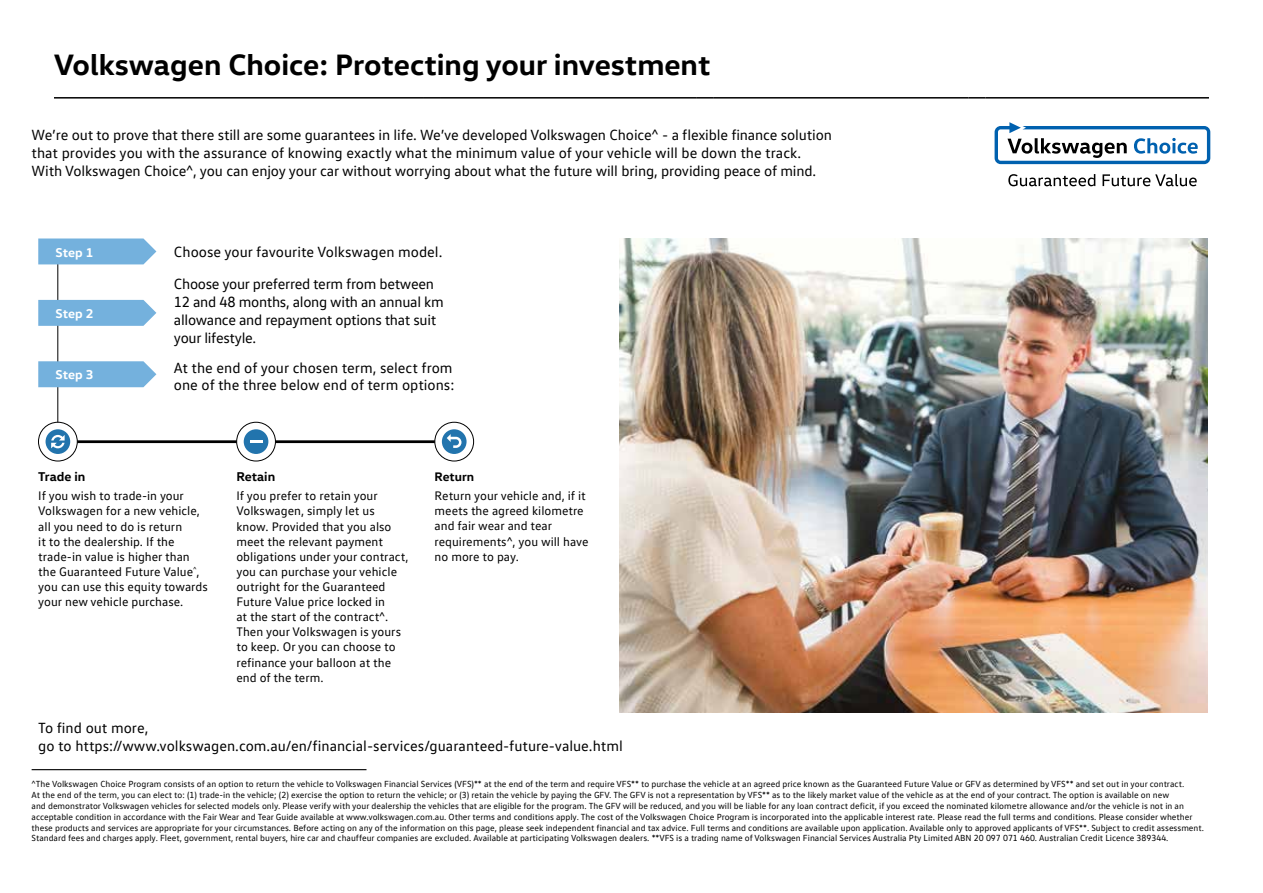
<style>
.page{position:relative;width:1263px;height:893px;background:#fff}
.page>*{position:absolute;margin:0;border:0;box-sizing:border-box;transform-origin:0 0}
.t1{font:700 30px "VW Head";color:#000}
.t2{font:15px/18px "VW Text";letter-spacing:-.01em;color:#000}
.t3{font:700 12.9px "VW Head";color:#fff}
.t4{font:700 12.9px "VW Head";color:#000}
.t5{font:12.6px/15.1px "VW Text";color:#000}
.t6{font:700 12.6px "VW Head";color:#000}
.t7{font:9px/10.8px "VW Text";color:#000}
</style>
<div class="page">
<svg style="left:994px;top:122px;width:216px;height:42px"></svg>
<svg style="left:1008px;top:174px;width:87px;height:12px"></svg>
<svg style="left:1102px;top:174px;width:95px;height:12px"></svg>
<hr style="left:32px;top:769px;width:334px;height:1px;background:#000">
<img style="left:620px;top:238px;width:588px;height:475px">
<hr style="left:58px;top:251px;width:1px;height:179px;background:#000">
<hr style="left:51px;top:440px;width:402px;height:3px;background:#000">
<svg style="left:38px;top:422px;width:39px;height:39px"></svg>
<div style="left:46px;top:429px;width:24px;height:25px;background:#2274ad;border-radius:50%"></div>
<svg style="left:51px;top:435px;width:14px;height:13px"></svg>
<div style="left:38px;top:422px;width:40px;height:39px;border:1px solid #000;border-radius:50%"></div>
<svg style="left:237px;top:422px;width:38px;height:39px"></svg>
<div style="left:244px;top:429px;width:24px;height:25px;background:#2274ad;border-radius:50%"></div>
<svg style="left:250px;top:440px;width:13px;height:3px"></svg>
<div style="left:236px;top:422px;width:40px;height:39px;border:1px solid #000;border-radius:50%"></div>
<div style="left:435px;top:422px;width:39px;height:39px;background:#fff;border-radius:50%"></div>
<div style="left:442px;top:429px;width:25px;height:25px;background:#2274ad;border-radius:50%"></div>
<svg style="left:447px;top:434px;width:14px;height:14px"></svg>
<div style="left:435px;top:422px;width:39px;height:39px;border:1px solid #000;border-radius:50%"></div>
<svg style="left:38px;top:300px;width:118px;height:26px;background:#7cb5de"></svg>
<svg style="left:38px;top:238px;width:118px;height:26px;background:#7db6df"></svg>
<svg style="left:38px;top:361px;width:118px;height:26px;background:#7cb5df"></svg>
<hr style="left:54px;top:97px;width:370px;height:2px;background:#000">
<svg style="left:423px;top:97px;width:18px;height:2px"></svg>
<hr style="left:441px;top:97px;width:255px;height:2px;background:#000">
<svg style="left:695px;top:97px;width:18px;height:2px"></svg>
<hr style="left:713px;top:97px;width:255px;height:2px;background:#000">
<svg style="left:967px;top:97px;width:18px;height:2px"></svg>
<hr style="left:985px;top:97px;width:224px;height:2px;background:#000">
<h1 class="t1" style="left:54px;top:45px;width:658px">Volkswagen Choice: Protecting your investment</h1>
<p class="t2" style="left:32px;top:126px;width:802px">We’re out to prove that there still are some guarantees in life. We’ve developed Volkswagen Choice^ - a flexible finance solution that provides you with the assurance of knowing exactly what the minimum value of your vehicle will be down the track.<br>With Volkswagen Choice^, you can enjoy your car without worrying about what the future will bring, providing peace of mind.</p>
<h3 class="t3" style="left:56px;top:244px;width:39px">Step 1</h3>
<h2 class="t2" style="left:174px;top:243px;width:270px">Choose your favourite Volkswagen model.</h2>
<h3 class="t3" style="left:56px;top:305px;width:39px">Step 2</h3>
<h2 class="t2" style="left:174px;top:274px;width:271px">Choose your preferred term from between 12 and 48 months, along with an annual km allowance and repayment options that suit your lifestyle.</h2>
<h3 class="t3" style="left:56px;top:366px;width:39px">Step 3</h3>
<h2 class="t2" style="left:174px;top:358px;width:282px">At the end of your chosen term, select from one of the three below end of term options:</h2>
<h3 class="t4" style="left:38px;top:468px;width:49px">Trade in</h3>
<h3 class="t5" style="left:38px;top:488px;width:171px">If you wish to trade-in your<br>Volkswagen for a new vehicle, all you need to do is return<br>it to the dealership. If the trade-in value is higher than the Guaranteed Future Value<sup>^</sup>, you can use this equity towards your new vehicle purchase.</h3>
<h3 class="t4" style="left:236px;top:468px;width:40px">Retain</h3>
<p class="t5" style="left:236px;top:488px;width:173px">If you prefer to retain your<br>Volkswagen, simply let us know. Provided that you also meet the relevant payment obligations under your contract, you can purchase your vehicle outright for the Guaranteed<br>Future Value price locked in<br>at the start of the contract^.<br>Then your Volkswagen is yours to keep. Or you can choose to refinance your balloon at the end of the term.</p>
<h3 class="t6" style="left:435px;top:468px;width:41px">Return</h3>
<h3 class="t5" style="left:435px;top:488px;width:156px">Return your vehicle and, if it meets the agreed kilometre and fair wear and tear requirements^, you will have no more to pay.</h3>
<h2 class="t2" style="left:38px;top:718px;width:586px">To find out more,<br>go to https://www.volkswagen.com.au/en/financial-services/guaranteed-future-value.html</h2>
<p class="t7" style="left:32px;top:779px;width:1174px">^The Volkswagen Choice Program consists of an option to return the vehicle to Volkswagen Financial Services (VFS)** at the end of the term and require VFS** to purchase the vehicle at an agreed price known as the Guaranteed Future Value or GFV as determined by VFS** and set out in your contract.<br>At the end of the term, you can elect to: (1) trade-in the vehicle; (2) exercise the option to return the vehicle; or (3) retain the vehicle by paying the GFV. The GFV is not a representation by VFS** as to the likely market value of the vehicle as at the end of your contract. The option is available on new<br>and demonstrator Volkswagen vehicles for selected models only. Please verify with your dealership the vehicles that are eligible for the program. The GFV will be reduced, and you will be liable for any loan contract deficit, if you exceed the nominated kilometre allowance and/or the vehicle is not in an acceptable condition in accordance with the Fair Wear and Tear Guide available at www.volkswagen.com.au. Other terms and conditions apply. The cost of the Volkswagen Choice Program is incorporated into the applicable interest rate. Please read the full terms and conditions. Please consider whether these products and services are appropriate for your circumstances. Before acting on any of the information on this page, please seek independent financial and tax advice. Full terms and conditions are available upon application. Available only to approved applicants of VFS**. Subject to credit assessment.<br>Standard fees and charges apply. Fleet, government, rental buyers, hire car and chauffeur companies are excluded. Available at participating Volkswagen dealers. **VFS is a trading name of Volkswagen Financial Services Australia Pty Limited ABN 20 097 071 460. Australian Credit Licence 389344.</p>
</div>
